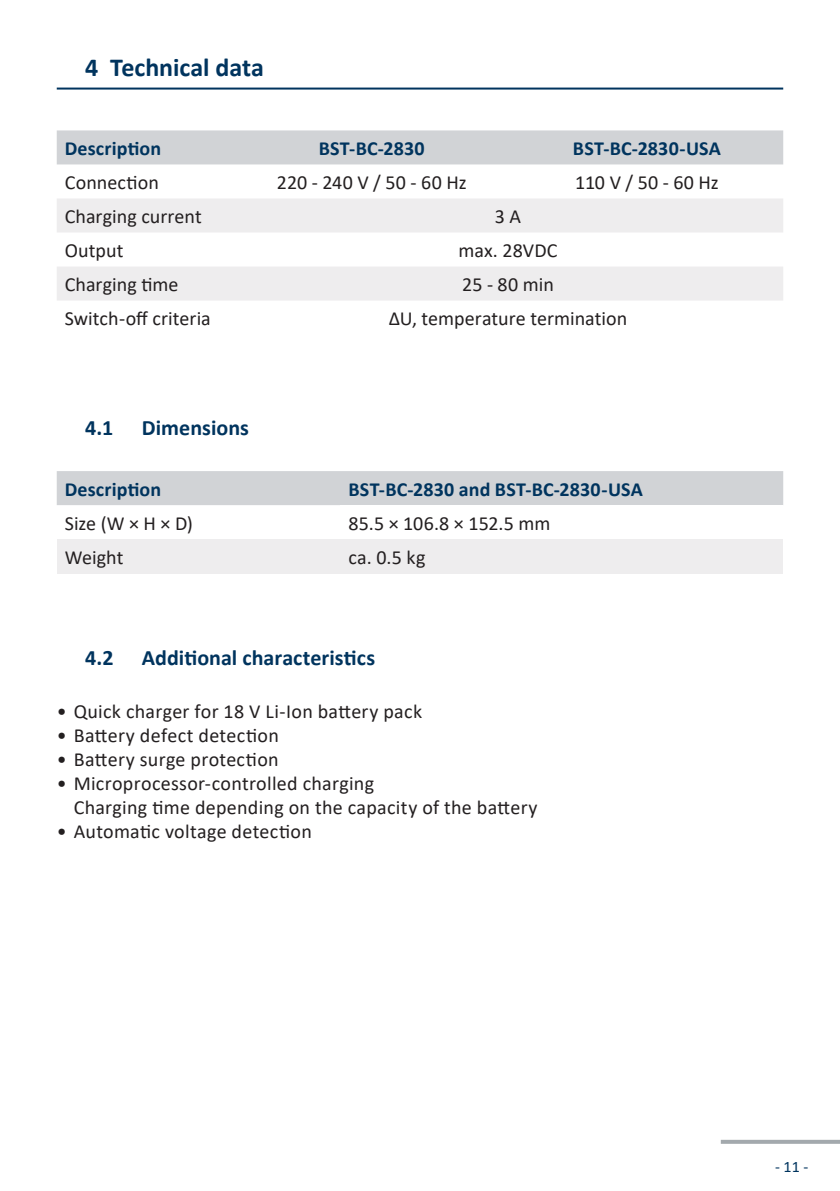
<style>
.page{position:relative;width:840px;height:1191px;background:#fff}
.page>*{position:absolute;margin:0;border:0;box-sizing:border-box;transform-origin:0 0}
.t1{font:700 26px "Calibri";letter-spacing:-.005em;color:#00345e}
.t2{font:700 22px "Calibri";color:#00345e}
.t3{font:20px/24px "Calibri";letter-spacing:.01em;color:#231f20}
.t4{font:700 20px "Calibri";letter-spacing:.01em;color:#00345e}
.t5{font:16px "Calibri";color:#00345e}
</style>
<div class="page">
<svg style="left:720px;top:1139px;width:119px;height:4px"></svg>
<hr style="left:57px;top:88px;width:725px;height:2px;background:#00345e">
<div style="left:57px;top:130px;width:725px;height:34px;background:#d1d3d6"></div>
<svg style="left:57px;top:199px;width:725px;height:101px;fill:#eeedee"></svg>
<div style="left:57px;top:471px;width:725px;height:34px;background:#d1d3d6"></div>
<div style="left:57px;top:539px;width:283px;height:34px;background:#eeedee"></div>
<div style="left:340px;top:539px;width:442px;height:34px;background:#eeedee"></div>
<h1 class="t1" style="left:85px;top:49px;width:180px">4 Technical data</h1>
<p class="t4" style="left:65px;top:134px;width:98px">Description</p>
<p class="t4" style="left:318px;top:134px;width:107px">BST-BC-2830</p>
<p class="t4" style="left:572px;top:134px;width:149px">BST-BC-2830-USA</p>
<p class="t3" style="left:65px;top:170px;width:96px">Connection</p>
<p class="t3" style="left:277px;top:170px;width:191px">220 - 240 V / 50 - 60 Hz</p>
<p class="t3" style="left:575px;top:170px;width:145px">110 V / 50 - 60 Hz</p>
<p class="t3" style="left:65px;top:204px;width:138px">Charging current</p>
<p class="t3" style="left:494px;top:204px;width:28px">3 A</p>
<p class="t3" style="left:65px;top:238px;width:60px">Output</p>
<p class="t3" style="left:458px;top:238px;width:101px">max. 28VDC</p>
<p class="t3" style="left:65px;top:272px;width:115px">Charging time</p>
<p class="t3" style="left:462px;top:272px;width:93px">25 - 80 min</p>
<p class="t3" style="left:65px;top:306px;width:147px">Switch-off criteria</p>
<p class="t3" style="left:388px;top:306px;width:240px">∆U, temperature termination</p>
<p class="t2" style="left:85px;top:412px;width:30px">4.1</p>
<p class="t2" style="left:142px;top:412px;width:109px">Dimensions</p>
<p class="t4" style="left:65px;top:475px;width:98px">Description</p>
<p class="t4" style="left:348px;top:475px;width:296px">BST-BC-2830 and BST-BC-2830-USA</p>
<p class="t3" style="left:65px;top:510px;width:130px">Size (W × H × D)</p>
<p class="t3" style="left:348px;top:510px;width:203px">85.5 × 106.8 × 152.5 mm</p>
<p class="t3" style="left:65px;top:544px;width:60px">Weight</p>
<p class="t3" style="left:348px;top:544px;width:78px">ca. 0.5 kg</p>
<p class="t2" style="left:85px;top:642px;width:30px">4.2</p>
<p class="t2" style="left:142px;top:642px;width:235px">Additional characteristics</p>
<p class="t3" style="left:57px;top:698px;width:366px">• Quick charger for 18 V Li-Ion battery pack</p>
<p class="t3" style="left:57px;top:722px;width:223px">• Battery defect detection</p>
<p class="t3" style="left:57px;top:746px;width:223px">• Battery surge protection</p>
<p class="t3" style="left:74px;top:770px;width:465px;text-indent:-17px">• Microprocessor-controlled charging<br>Charging time depending on the capacity of the battery</p>
<p class="t3" style="left:57px;top:818px;width:256px">• Automatic voltage detection</p>
<p class="t5" style="left:774px;top:1155px;width:35px">- 11 -</p>
</div>
